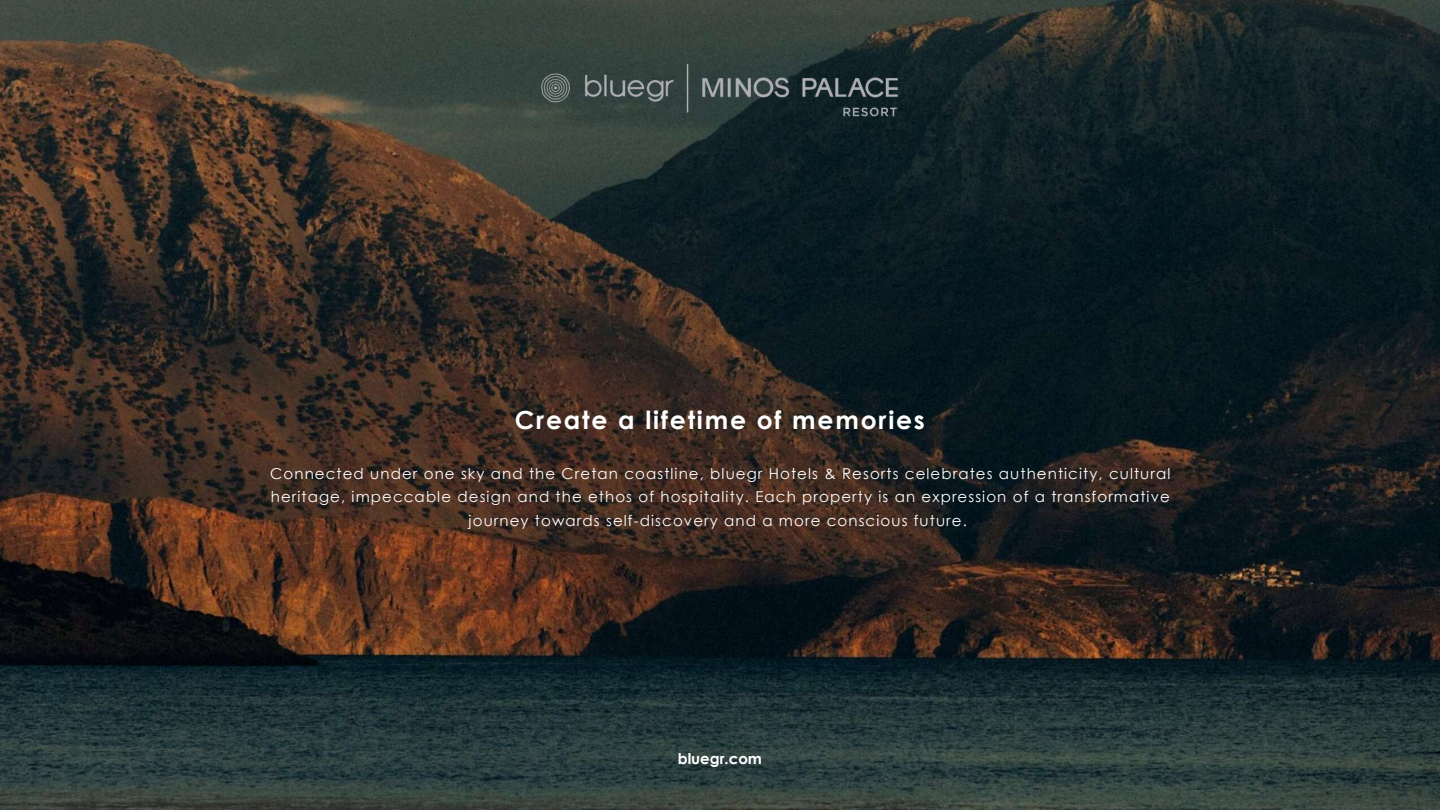
<style>
.page{position:relative;width:1440px;height:810px;background:#fff}
.page>*{position:absolute;margin:0;border:0;box-sizing:border-box;transform-origin:0 0}
.t1{font:700 25px "Century Gothic";letter-spacing:.075em;color:#fff}
.t2{font:15px/23.2px "Century Gothic";letter-spacing:.075em;color:#fff;text-align:center}
.t3{font:700 15px "Century Gothic";color:#fff}
</style>
<div class="page">
<img style="left:0;top:0;width:1440px;height:810px">
<img style="left:531px;top:60px;width:377px;height:63px">
<h1 class="t1" style="left:515px;top:404px;width:411px">Create a lifetime of memories</h1>
<p class="t2" style="left:270px;top:462px;width:902px">Connected under one sky and the Cretan coastline, bluegr Hotels &amp; Resorts celebrates authenticity, cultural heritage, impeccable design and the ethos of hospitality. Each property is an expression of a transformative journey towards self-discovery and a more conscious future.</p>
<p class="t3" style="left:678px;top:749px;width:86px">bluegr.com</p>
</div>
